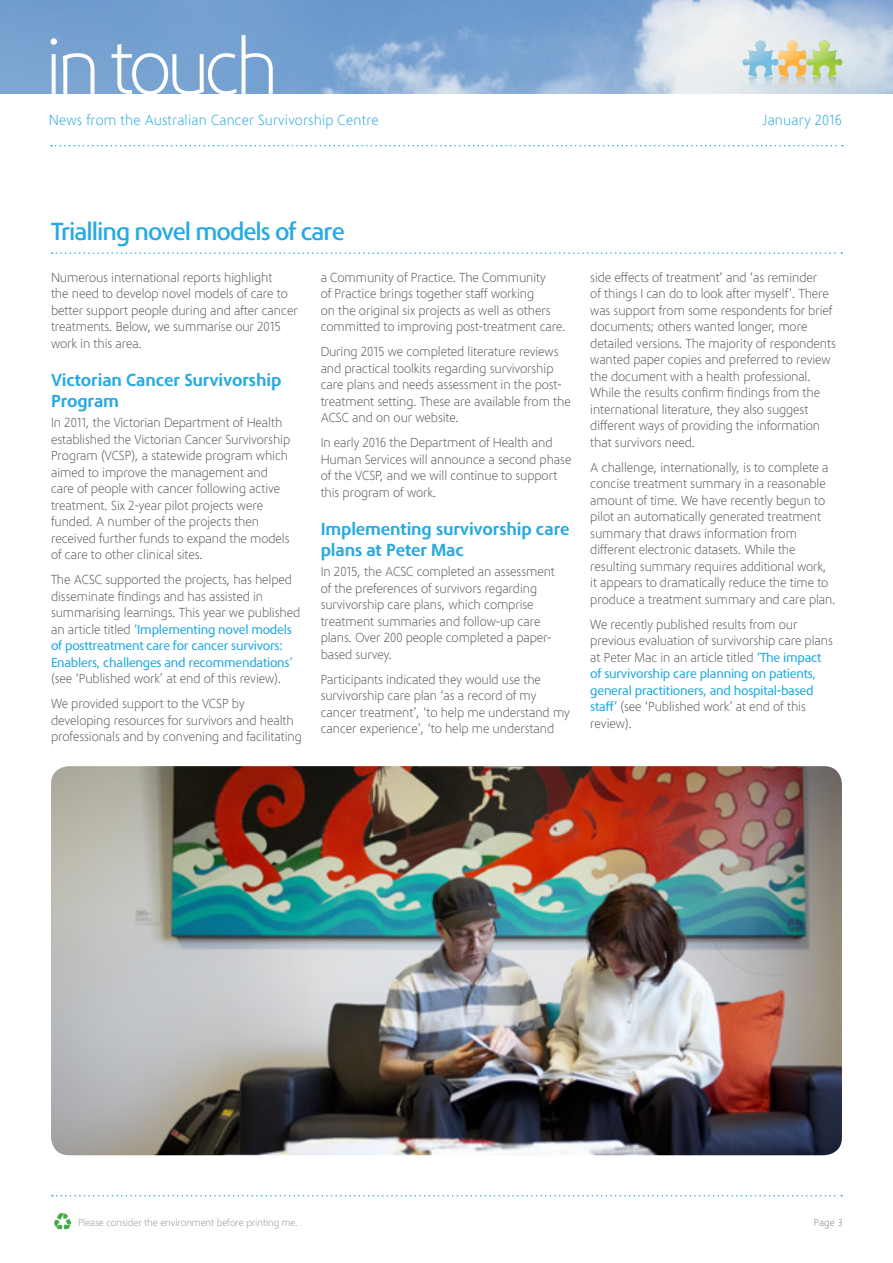
<style>
.page{position:relative;width:893px;height:1263px;background:#fff}
.page>*{position:absolute;margin:0;border:0;box-sizing:border-box;transform-origin:0 0}
.t1{font:300 81px "Phoenica";letter-spacing:-.08em;color:#fff}
.t2{font:500 25.5px "Phoenica";letter-spacing:-.04em;color:#27aae1}
.t3{font:700 18px/21px "Phoenica";letter-spacing:-.01em;color:#27aae1}
.t4{font:300 15px "Phoenica";color:#27aae1}
.t5{font:300 13.5px/16.5px "Phoenica";letter-spacing:-.02em;color:#58595b}
.t6{font:300 10.5px "Phoenica";letter-spacing:-.02em;color:#939598}
.t7{font:300 10.5px "Phoenica";color:#808285}
.s1{font-weight:400;color:#27aae1}
</style>
<div class="page">
<img style="left:0;top:0;width:893px;height:94px">
<svg style="left:741px;top:41px;width:101px;height:50px;background:#ccd6c1"></svg>
<svg style="left:54px;top:1213px;width:17px;height:17px"></svg>
<svg style="left:52px;top:1195px;width:790px;height:1px"></svg>
<svg style="left:51px;top:145px;width:792px;height:1px"></svg>
<svg style="left:52px;top:252px;width:790px;height:2px"></svg>
<img style="left:51px;top:766px;width:791px;height:389px">
<h1 class="t1" style="left:45px;top:22px;width:236px">in touch</h1>
<p class="t4" style="left:49px;top:112px;width:331px">News from the Australian Cancer Survivorship Centre</p>
<p class="t4" style="left:763px;top:112px;width:81px">January 2016</p>
<h2 class="t2" style="left:51px;top:217px;width:295px">Trialling novel models of care</h2>
<p class="t5" style="left:51px;top:269px;width:248px">Numerous international reports highlight<br>the need to develop novel models of care to better support people during and after cancer treatments. Below, we summarise our 2015 work in this area.</p>
<h3 class="t3" style="left:51px;top:369px;width:232px">Victorian Cancer Survivorship<br>Program</h3>
<p class="t5" style="left:51px;top:415px;width:241px">In 2011, the Victorian Department of Health established the Victorian Cancer Survivorship Program (VCSP), a statewide program which aimed to improve the management and care of people with cancer following active treatment. Six 2-year pilot projects were funded. A number of the projects then received further funds to expand the models of care to other clinical sites.</p>
<p class="t5" style="left:51px;top:572px;width:251px">The ACSC supported the projects, has helped disseminate findings and has assisted in summarising learnings. This year we published an article titled <span class="s1">‘Implementing novel models of posttreatment care for cancer survivors:<br>Enablers, challenges and recommendations’</span></p>
<p class="t5" style="left:51px;top:667px;width:232px;line-height:25px">(see ‘Published work’ at end of this review).<br>We provided support to the VCSP by</p>
<p class="t5" style="left:51px;top:712px;width:252px">developing resources for survivors and health professionals and by convening and facilitating</p>
<p class="t5" style="left:321px;top:269px;width:247px">a Community of Practice. The Community<br>of Practice brings together staff working<br>on the original six projects as well as others committed to improving post-treatment care.</p>
<p class="t5" style="left:321px;top:344px;width:252px">During 2015 we completed literature reviews and practical toolkits regarding survivorship care plans and needs assessment in the post&shy;treatment setting. These are available from the ACSC and on our website.</p>
<p class="t5" style="left:321px;top:435px;width:252px">In early 2016 the Department of Health and Human Services will announce a second phase of the VCSP, and we will continue to support this program of work.</p>
<h3 class="t3" style="left:321px;top:518px;width:250px">Implementing survivorship care plans at Peter Mac</h3>
<p class="t5" style="left:321px;top:564px;width:236px">In 2015, the ACSC completed an assessment of the preferences of survivors regarding survivorship care plans, which comprise treatment summaries and follow-up care plans. Over 200 people completed a paper&shy;based survey.</p>
<p class="t5" style="left:321px;top:671px;width:251px">Participants indicated they would use the survivorship care plan ‘as a record of my cancer treatment’, ‘to help me understand my cancer experience’, ‘to help me understand</p>
<p class="t5" style="left:590px;top:269px;width:247px">side effects of treatment’ and ‘as reminder<br>of things I can do to look after myself’. There was support from some respondents for brief documents; others wanted longer, more detailed versions. The majority of respondents wanted paper copies and preferred to review the document with a health professional.<br>While the results confirm findings from the international literature, they also suggest different ways of providing the information that survivors need.</p>
<p class="t5" style="left:590px;top:459px;width:247px">A challenge, internationally, is to complete a concise treatment summary in a reasonable amount of time. We have recently begun to pilot an automatically generated treatment summary that draws information from different electronic datasets. While the resulting summary requires additional work, it appears to dramatically reduce the time to produce a treatment summary and care plan.</p>
<p class="t5" style="left:590px;top:616px;width:244px">We recently published results from our previous evaluation of survivorship care plans at Peter Mac in an article titled <span class="s1">‘The impact of survivorship care planning on patients, general practitioners, and hospital-based staff’</span> (see ‘Published work’ at end of this review).</p>
<p class="t6" style="left:78px;top:1216px;width:222px">Please consider the environment before printing me.</p>
<p class="t7" style="left:814px;top:1216px;width:31px">Page 3</p>
</div>
